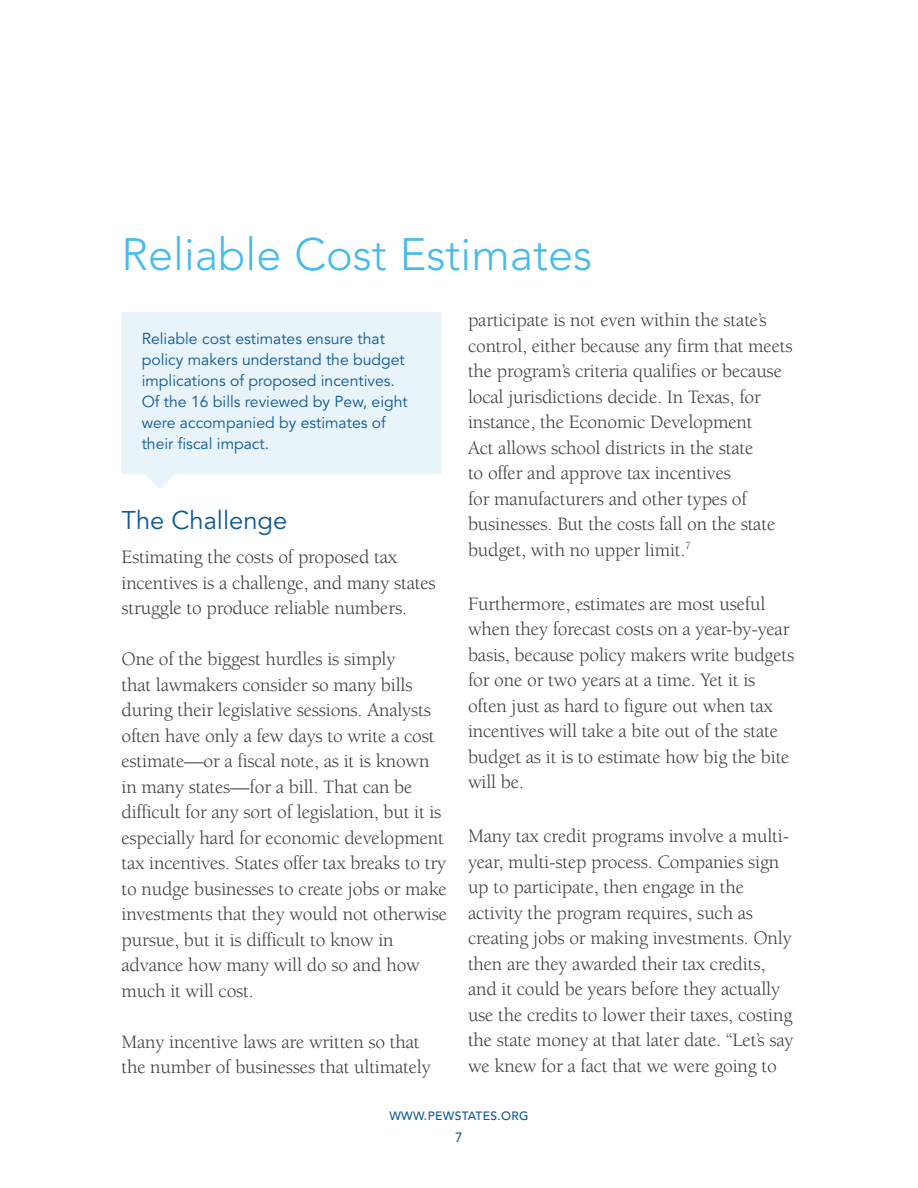
<style>
.page{position:relative;width:918px;height:1188px;background:#fff}
.page>*{position:absolute;margin:0;border:0;box-sizing:border-box;transform-origin:0 0}
.t1{font:300 45px "Avenir LT Std";color:#47bbeb}
.t2{font:25.5px "Avenir LT Std";color:#0c5896}
.t3{font:19.5px/25.5px "Berkeley Std";letter-spacing:-.01em;color:#3e3e3f}
.t4{font:15.75px/21px "Avenir LT Std";color:#0c5896}
.t5{font:13.5px "Avenir LT Std";color:#0c5896}
.t6{font:500 12px "Avenir LT Std";letter-spacing:.03em;color:#0c5896}
</style>
<div class="page">
<svg style="left:122px;top:312px;width:320px;height:177px;background:#e9f4f9"></svg>
<h1 class="t1" style="left:122px;top:228px;width:472px">Reliable Cost Estimates</h1>
<p class="t4" style="left:142px;top:329px;width:268px">Reliable cost estimates ensure that policy makers understand the budget implications of proposed incentives.<br>Of the 16 bills reviewed by Pew, eight were accompanied by estimates of their fiscal impact.</p>
<h2 class="t2" style="left:122px;top:506px;width:167px">The Challenge</h2>
<p class="t3" style="left:122px;top:545px;width:316px">Estimating the costs of proposed tax incentives is a challenge, and many states struggle to produce reliable numbers.</p>
<p class="t3" style="left:122px;top:647px;width:327px">One of the biggest hurdles is simply<br>that lawmakers consider so many bills during their legislative sessions. Analysts often have only a few days to write a cost estimate—or a fiscal note, as it is known in many states—for a bill. That can be difficult for any sort of legislation, but it is especially hard for economic development tax incentives. States offer tax breaks to try to nudge businesses to create jobs or make investments that they would not otherwise pursue, but it is difficult to know in advance how many will do so and how much it will cost.</p>
<p class="t3" style="left:122px;top:1029px;width:311px">Many incentive laws are written so that the number of businesses that ultimately</p>
<p class="t3" style="left:468px;top:307px;width:326px">participate is not even within the state’s control, either because any firm that meets the program’s criteria qualifies or because local jurisdictions decide. In Texas, for instance, the Economic Development<br>Act allows school districts in the state<br>to offer and approve tax incentives<br>for manufacturers and other types of businesses. But the costs fall on the state budget, with no upper limit.<sup>7</sup></p>
<p class="t3" style="left:468px;top:591px;width:328px">Furthermore, estimates are most useful when they forecast costs on a year-by-year basis, because policy makers write budgets for one or two years at a time. Yet it is often just as hard to figure out when tax incentives will take a bite out of the state budget as it is to estimate how big the bite will be.</p>
<p class="t3" style="left:468px;top:824px;width:327px">Many tax credit programs involve a multi&shy;year, multi-step process. Companies sign up to participate, then engage in the activity the program requires, such as creating jobs or making investments. Only then are they awarded their tax credits, and it could be years before they actually use the credits to lower their taxes, costing the state money at that later date. “Let’s say we knew for a fact that we were going to</p>
<p class="t6" style="left:389px;top:1109px;width:141px">WWW.PEWSTATES.ORG</p>
<p class="t5" style="left:455px;top:1130px;width:9px">7</p>
</div>
